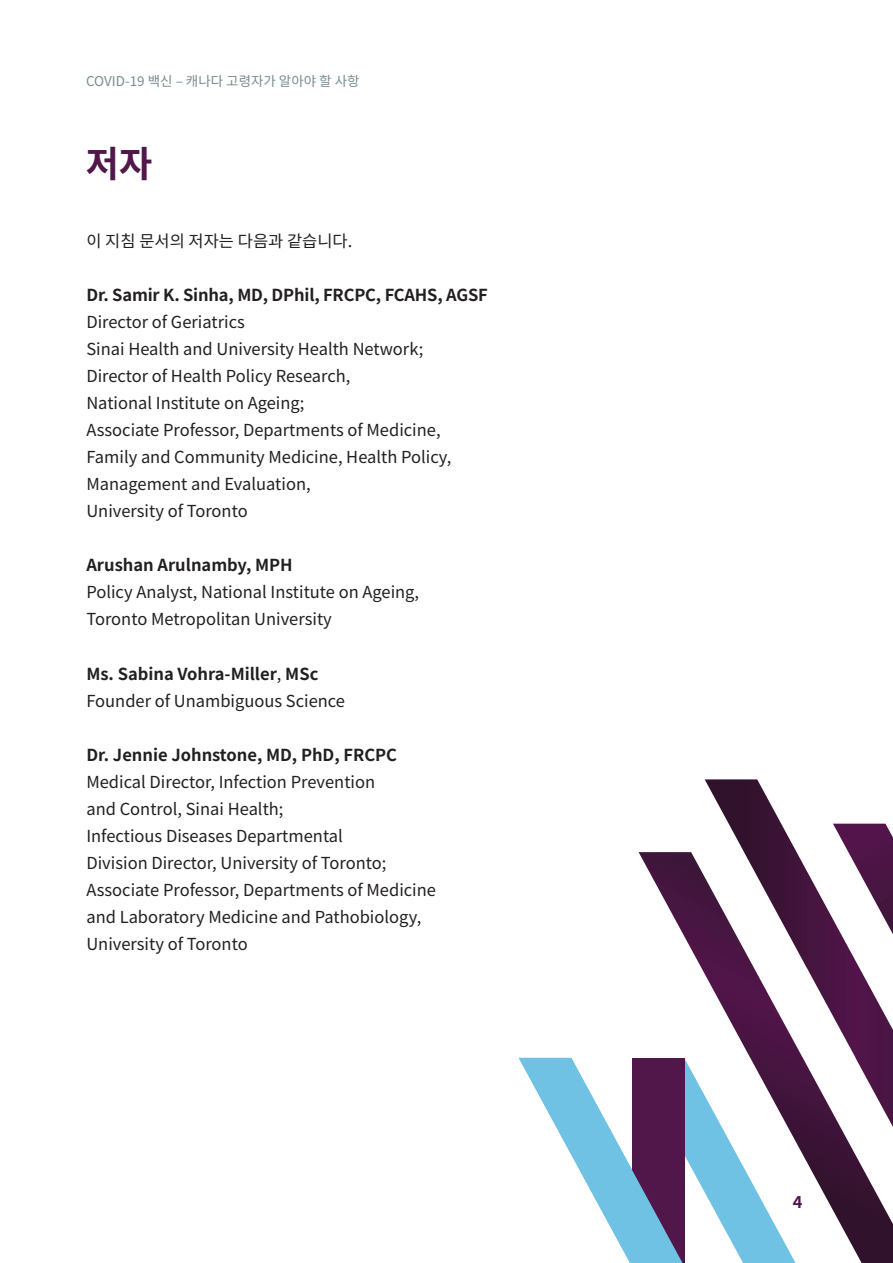
<style>
.page{position:relative;width:893px;height:1263px;background:#fff}
.page>*{position:absolute;margin:0;border:0;box-sizing:border-box;transform-origin:0 0}
.Header_1{font:700 36px "Noto Sans KR";color:#51164a}
.t1{font:16.5px/27px "Noto Sans KR";color:#231f20}
.t2{font:700 16.5px "Noto Sans KR";letter-spacing:-.01em;color:#231f20}
.t3{font:700 16.5px "Noto Sans KR";color:#51164a}
.t4{font:13.5px "Noto Sans KR";color:#788c93}
.s1{font-weight:700}
</style>
<div class="page">
<svg style="left:519px;top:1058px;width:120px;height:205px"></svg>
<svg style="left:639px;top:852px;width:254px;height:411px"></svg>
<svg style="left:705px;top:779px;width:188px;height:348px"></svg>
<p class="t4" style="left:86px;top:74px;width:275px">COVID-19 백신 – 캐나다 고령자가 알아야 할 사항</p>
<p class="Header_1" style="left:86px;top:144px;width:68px">저자</p>
<p class="t1" style="left:86px;top:228px;width:267px">이 지침 문서의 저자는 다음과 같습니다.</p>
<p class="t2" style="left:86px;top:286px;width:403px">Dr. Samir K. Sinha, MD, DPhil, FRCPC, FCAHS, AGSF</p>
<p class="t1" style="left:86px;top:309px;width:338px">Director of Geriatrics<br>Sinai Health and University Health Network;</p>
<p class="t1" style="left:86px;top:363px;width:266px">Director of Health Policy Research,<br>National Institute on Ageing;</p>
<p class="t1" style="left:86px;top:417px;width:367px">Associate Professor, Departments of Medicine, Family and Community Medicine, Health Policy, Management and Evaluation,<br>University of Toronto</p>
<p class="t2" style="left:86px;top:556px;width:208px">Arushan Arulnamby, MPH</p>
<p class="t1" style="left:86px;top:579px;width:334px">Policy Analyst, National Institute on Ageing,<br>Toronto Metropolitan University</p>
<p class="t1" style="left:86px;top:660px;width:260px"><span class="s1">Ms. Sabina Vohra-Miller</span>, <span class="s1">MSc<br></span>Founder of Unambiguous Science</p>
<p class="t1" style="left:86px;top:741px;width:312px"><span class="s1">Dr. Jennie Johnstone, MD, PhD, FRCPC<br></span>Medical Director, Infection Prevention and Control, Sinai Health;</p>
<p class="t1" style="left:86px;top:822px;width:351px">Infectious Diseases Departmental<br>Division Director, University of Toronto; Associate Professor, Departments of Medicine and Laboratory Medicine and Pathobiology, University of Toronto</p>
<p class="t3" style="left:793px;top:1193px;width:11px">4</p>
</div>
